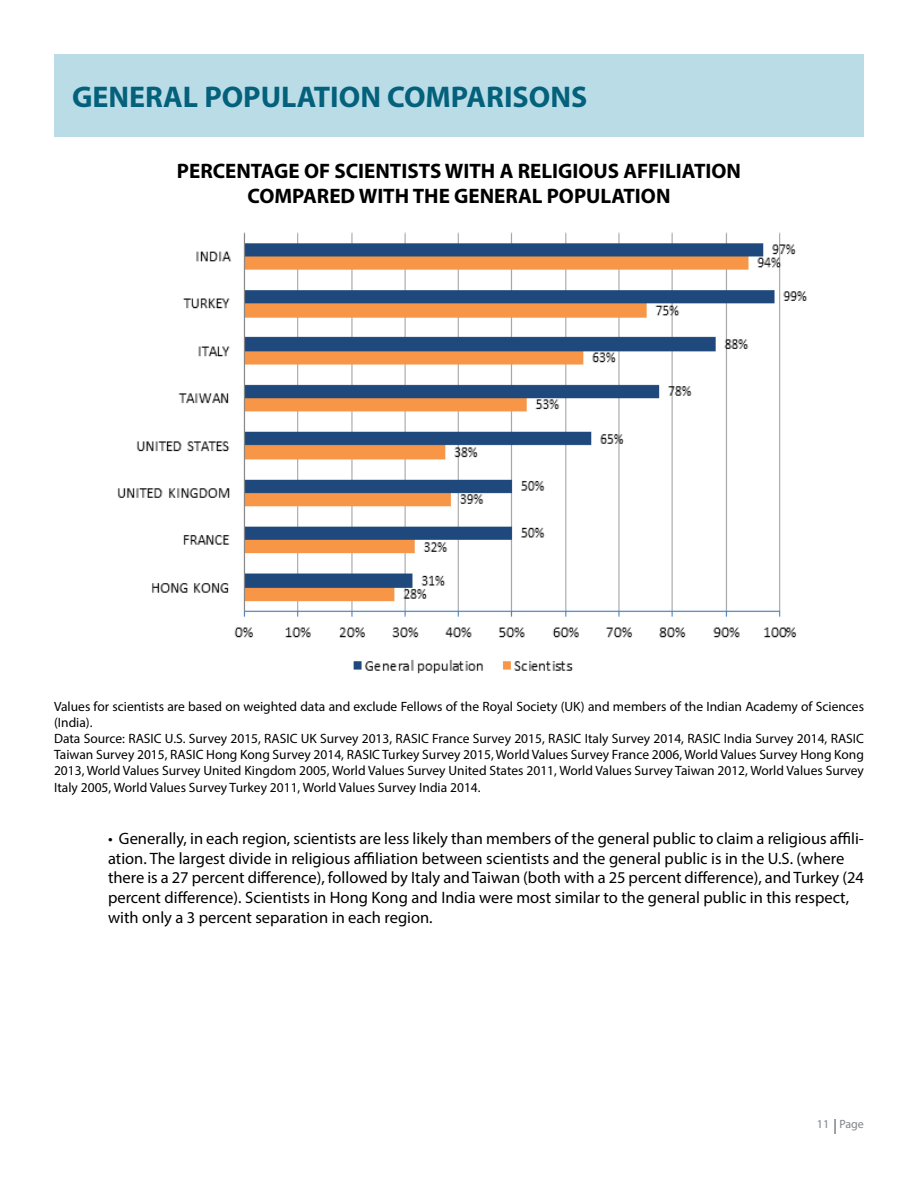
<style>
.page{position:relative;width:918px;height:1188px;background:#fff}
.page>*{position:absolute;margin:0;border:0;box-sizing:border-box;transform-origin:0 0}
.t1{font:700 30px "Myriad Pro";color:#04617b}
.t2{font:700 21px/25.2px "Myriad Pro";color:#000;text-align:center}
.t3{font:16.5px/19.8px "Myriad Pro";color:#000}
.t4{font:13.5px/16.2px "Myriad Pro";color:#000}
.t5{font:12px "Myriad Pro";color:#7f848a}
</style>
<div class="page">
<div style="left:54px;top:54px;width:810px;height:83px;background:#badce7"></div>
<img style="left:117px;top:232px;width:691px;height:442px">
<svg style="left:834px;top:1119px;width:2px;height:15px"></svg>
<h1 class="t1" style="left:72px;top:77px;width:517px">GENERAL POPULATION COMPARISONS</h1>
<h2 class="t2" style="left:177px;top:157px;width:566px">PERCENTAGE OF SCIENTISTS WITH A RELIGIOUS AFFILIATION<br>COMPARED WITH THE GENERAL POPULATION</h2>
<p class="t4" style="left:54px;top:698px;width:812px">Values for scientists are based on weighted data and exclude Fellows of the Royal Society (UK) and members of the Indian Academy of Sciences (India).<br>Data Source: RASIC U.S. Survey 2015, RASIC UK Survey 2013, RASIC France Survey 2015, RASIC Italy Survey 2014, RASIC India Survey 2014, RASIC Taiwan Survey 2015, RASIC Hong Kong Survey 2014, RASIC Turkey Survey 2015, World Values Survey France 2006, World Values Survey Hong Kong 2013, World Values Survey United Kingdom 2005, World Values Survey United States 2011, World Values Survey Taiwan 2012, World Values Survey Italy 2005, World Values Survey Turkey 2011, World Values Survey India 2014.</p>
<p class="t3" style="left:108px;top:828px;width:758px">• Generally, in each region, scientists are less likely than members of the general public to claim a religious affili&shy;ation. The largest divide in religious affiliation between scientists and the general public is in the U.S. (where there is a 27 percent difference), followed by Italy and Taiwan (both with a 25 percent difference), and Turkey (24 percent difference). Scientists in Hong Kong and India were most similar to the general public in this respect, with only a 3 percent separation in each region.</p>
<p class="t5" style="left:817px;top:1117px;width:49px">11 Page</p>
</div>
